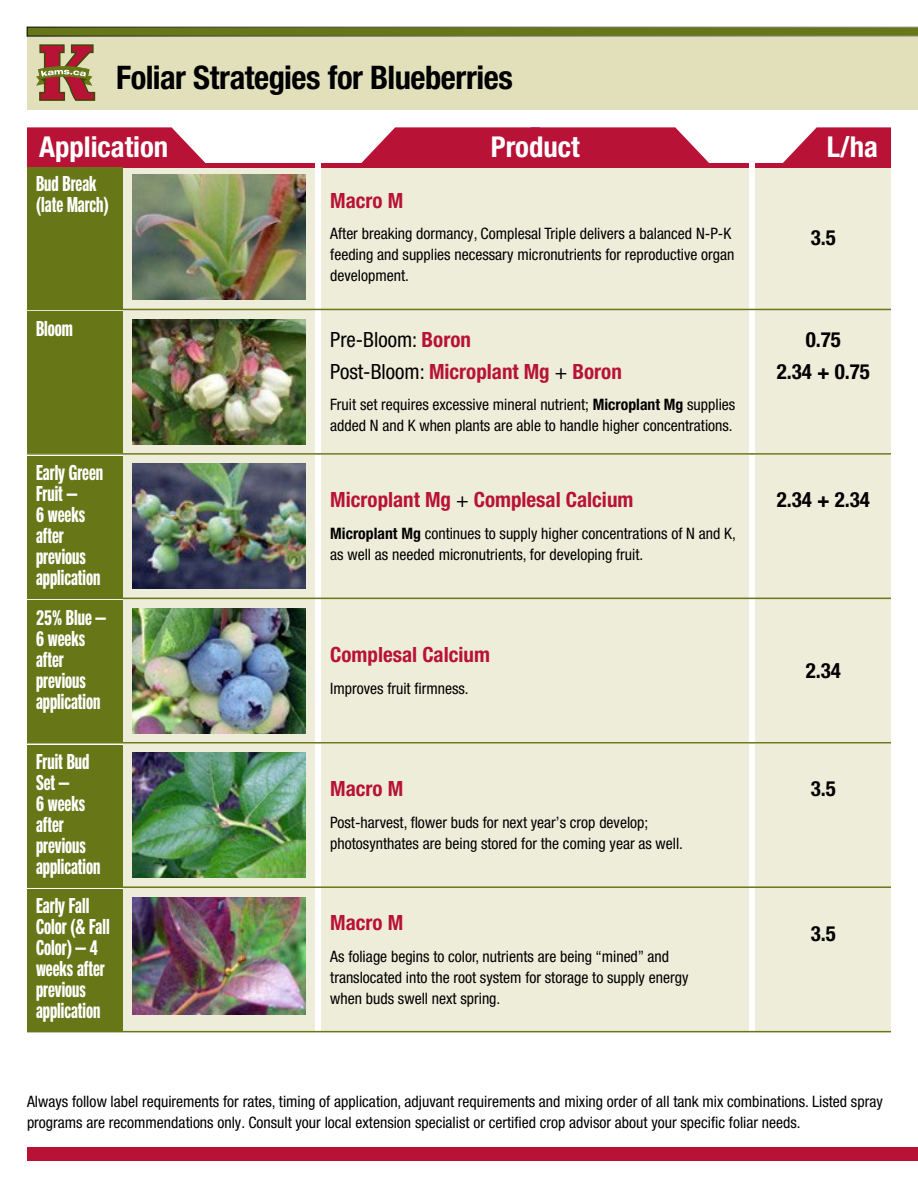
<style>
.page{position:relative;width:918px;height:1188px;background:#fff}
.page>*{position:absolute;margin:0;border:0;box-sizing:border-box;transform-origin:0 0}
.t1{font:700 condensed 32.55px "Helvetica Neue LT Pro";letter-spacing:-.015em;color:#000}
.Table_Header{font:700 condensed 28.8px "Helvetica Neue LT Pro";color:#fff}
.Page_2_Vertical_Text{font:700 21px/21px "Neue Helvetica Pro 79 Cm";color:#fff}
.Body_Helv{font:700 condensed 21px "Helvetica Neue LT Pro";color:#b81237}
.Body_Helv-2{font:700 condensed 21px "Helvetica Neue LT Pro";color:#000}
.Body_Helv-3{font:condensed 21px "Helvetica Neue LT Pro";color:#000}
.Body_Helv-4{font:condensed 15.75px/21px "Helvetica Neue LT Pro";color:#000}
.s1{font-weight:700;color:#b81237}
.s2{font-weight:400;color:#000}
.s3{font-weight:700}
</style>
<div class="page">
<div style="left:27px;top:27px;width:891px;height:83px;background:#e1e0bb"></div>
<svg style="left:27px;top:27px;width:891px;height:9px;background:#657420"></svg>
<div style="left:321px;top:166px;width:428px;height:143px;background:#eeedda"></div>
<div style="left:321px;top:310px;width:428px;height:143px;background:#eeedda"></div>
<div style="left:321px;top:455px;width:428px;height:143px;background:#eeedda"></div>
<div style="left:321px;top:599px;width:428px;height:143px;background:#eeedda"></div>
<div style="left:321px;top:744px;width:428px;height:142px;background:#eeedda"></div>
<div style="left:321px;top:888px;width:428px;height:143px;background:#eeedda"></div>
<div style="left:123px;top:166px;width:192px;height:143px;background:#eeedda"></div>
<div style="left:123px;top:310px;width:192px;height:143px;background:#eeedda"></div>
<div style="left:123px;top:455px;width:192px;height:143px;background:#eeedda"></div>
<div style="left:123px;top:599px;width:192px;height:143px;background:#eeedda"></div>
<div style="left:123px;top:744px;width:192px;height:142px;background:#eeedda"></div>
<div style="left:123px;top:888px;width:192px;height:143px;background:#eeedda"></div>
<div style="left:756px;top:166px;width:135px;height:143px;background:#eeedda"></div>
<div style="left:756px;top:310px;width:135px;height:143px;background:#eeedda"></div>
<div style="left:756px;top:455px;width:135px;height:143px;background:#eeedda"></div>
<div style="left:756px;top:599px;width:135px;height:143px;background:#eeedda"></div>
<div style="left:756px;top:744px;width:135px;height:142px;background:#eeedda"></div>
<div style="left:756px;top:888px;width:135px;height:143px;background:#eeedda"></div>
<div style="left:27px;top:1148px;width:891px;height:13px;background:#b81237"></div>
<svg style="left:27px;top:127px;width:179px;height:36px;background:#bf2b4c"></svg>
<svg style="left:361px;top:127px;width:348px;height:36px;background:#bf2b4c"></svg>
<svg style="left:783px;top:127px;width:108px;height:36px"></svg>
<img style="left:132px;top:175px;width:174px;height:125px">
<img style="left:132px;top:319px;width:174px;height:125px">
<img style="left:132px;top:464px;width:174px;height:125px">
<img style="left:132px;top:608px;width:174px;height:125px">
<img style="left:132px;top:753px;width:174px;height:124px">
<img style="left:132px;top:897px;width:174px;height:117px">
<hr style="left:27px;top:309px;width:864px;height:1px;background:#677718">
<hr style="left:27px;top:453px;width:864px;height:2px;background:#677718">
<hr style="left:27px;top:598px;width:864px;height:1px;background:#677718">
<hr style="left:27px;top:742px;width:864px;height:2px;background:#677718">
<hr style="left:27px;top:886px;width:864px;height:2px;background:#677718">
<hr style="left:27px;top:1031px;width:864px;height:1px;background:#677718">
<hr style="left:27px;top:163px;width:288px;height:4px;background:#b81237">
<hr style="left:756px;top:163px;width:135px;height:4px;background:#b81237">
<hr style="left:321px;top:163px;width:428px;height:4px;background:#b81237">
<div style="left:27px;top:167px;width:96px;height:142px;background:#677718"></div>
<div style="left:27px;top:312px;width:96px;height:141px;background:#677718"></div>
<div style="left:27px;top:456px;width:96px;height:142px;background:#677718"></div>
<div style="left:27px;top:601px;width:96px;height:141px;background:#677718"></div>
<div style="left:27px;top:745px;width:96px;height:141px;background:#677718"></div>
<div style="left:27px;top:889px;width:96px;height:142px;background:#677718"></div>
<svg style="left:36px;top:44px;width:59px;height:57px"></svg>
<p class="t1" style="left:116px;top:58px;width:398px">Foliar Strategies for Blueberries</p>
<p class="Table_Header" style="left:39px;top:129px;width:131px">Application</p>
<p class="Table_Header" style="left:491px;top:129px;width:90px">Product</p>
<p class="Table_Header" style="left:827px;top:129px;width:53px">L/ha</p>
<p class="Page_2_Vertical_Text" style="left:36px;top:173px;width:74px">Bud Break (late March)</p>
<p class="Body_Helv" style="left:330px;top:188px;width:75px">Macro M</p>
<p class="Body_Helv-4" style="left:330px;top:223px;width:406px">After breaking dormancy, Complesal Triple delivers a balanced N-P-K feeding and supplies necessary micronutrients for reproductive organ development.</p>
<p class="Body_Helv-2" style="left:811px;top:225px;width:27px">3.5</p>
<p class="Page_2_Vertical_Text" style="left:36px;top:318px;width:39px">Bloom</p>
<p class="Page_2_Vertical_Text" style="left:36px;top:462px;width:69px">Early Green<br>Fruit –<br>6 weeks after previous application</p>
<p class="Page_2_Vertical_Text" style="left:36px;top:606px;width:72px">25% Blue –<br>6 weeks after previous application</p>
<p class="Page_2_Vertical_Text" style="left:36px;top:751px;width:66px">Fruit Bud<br>Set –<br>6 weeks after previous application</p>
<p class="Page_2_Vertical_Text" style="left:36px;top:895px;width:75px">Early Fall<br>Color (&amp; Fall<br>Color) – 4 weeks after previous application</p>
<p class="Body_Helv-3" style="left:330px;top:327px;width:142px">Pre-Bloom: <span class="s1">Boron</span></p>
<p class="Body_Helv" style="left:330px;top:359px;width:293px"><span class="s2">Post-Bloom:</span> Microplant Mg <span class="s2">+</span> Boron</p>
<p class="Body_Helv-4" style="left:330px;top:394px;width:407px">Fruit set requires excessive mineral nutrient; <span class="s3">Microplant Mg</span> supplies added N and K when plants are able to handle higher concentrations.</p>
<p class="Body_Helv" style="left:330px;top:487px;width:305px">Microplant Mg <span class="s2">+</span> Complesal Calcium</p>
<p class="Body_Helv-4" style="left:330px;top:523px;width:407px"><span class="s3">Microplant Mg</span> continues to supply higher concentrations of N and K, as well as needed micronutrients, for developing fruit.</p>
<p class="Body_Helv" style="left:330px;top:642px;width:161px">Complesal Calcium</p>
<p class="Body_Helv-4" style="left:330px;top:678px;width:140px">Improves fruit firmness.</p>
<p class="Body_Helv" style="left:330px;top:776px;width:75px">Macro M</p>
<p class="Body_Helv-4" style="left:330px;top:812px;width:354px">Post-harvest, flower buds for next year’s crop develop; photosynthates are being stored for the coming year as well.</p>
<p class="Body_Helv" style="left:330px;top:910px;width:75px">Macro M</p>
<p class="Body_Helv-4" style="left:330px;top:945px;width:360px">As foliage begins to color, nutrients are being “mined” and translocated into the root system for storage to supply energy when buds swell next spring.</p>
<p class="Body_Helv-2" style="left:806px;top:327px;width:37px">0.75</p>
<p class="Body_Helv-2" style="left:777px;top:359px;width:95px">2.34 + 0.75</p>
<p class="Body_Helv-2" style="left:777px;top:487px;width:95px">2.34 + 2.34</p>
<p class="Body_Helv-2" style="left:806px;top:658px;width:37px">2.34</p>
<p class="Body_Helv-2" style="left:811px;top:776px;width:27px">3.5</p>
<p class="Body_Helv-2" style="left:811px;top:921px;width:27px">3.5</p>
<p class="Body_Helv-4" style="left:27px;top:1091px;width:857px">Always follow label requirements for rates, timing of application, adjuvant requirements and mixing order of all tank mix combinations. Listed spray programs are recommendations only. Consult your local extension specialist or certified crop advisor about your specific foliar needs.</p>
</div>
